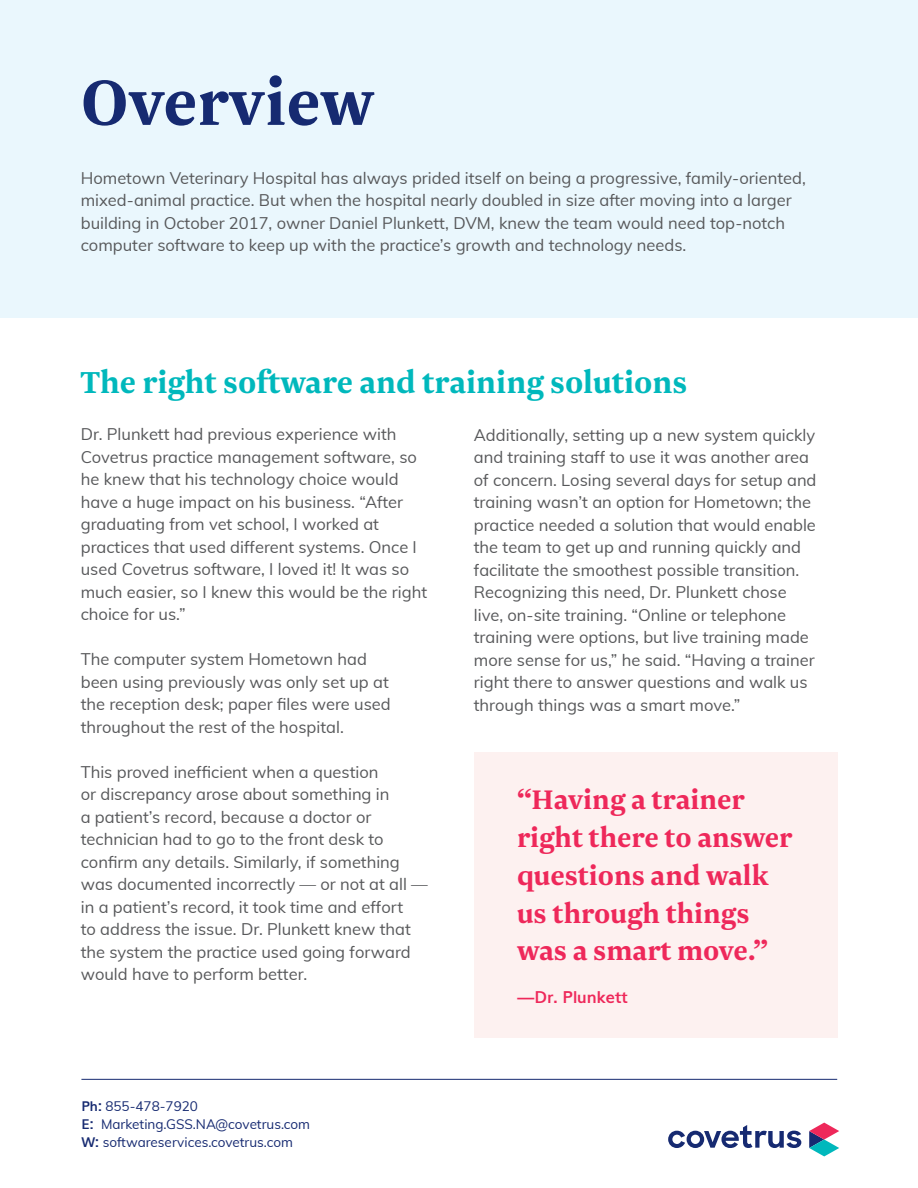
<style>
.page{position:relative;width:918px;height:1188px;background:#fff}
.page>*{position:absolute;margin:0;border:0;box-sizing:border-box;transform-origin:0 0}
.Heading{font:700 75px "Newzald";color:#162a71}
.Sub_heading{font:700 35.55px "Newzald";color:#00b8bc}
.t1{font:700 31.5px/37.8px "Newzald";color:#ee285a}
.Body_Copy{font:16.5px/22.5px "Muli";color:#57585a}
.Body_Copy-2{font:700 16.5px "Muli";color:#ee285a}
.t2{font:13.5px/18px "Muli";color:#162a71}
.s1{font-weight:700}
</style>
<div class="page">
<div style="left:0;top:0;width:918px;height:318px;background:#eaf7fd"></div>
<div style="left:474px;top:753px;width:363px;height:285px;background:#fdf1f0"></div>
<svg style="left:668px;top:1125px;width:133px;height:23px"></svg>
<svg style="left:809px;top:1123px;width:30px;height:33px"></svg>
<hr style="left:81px;top:1079px;width:756px;height:1px;background:#162a71">
<p class="Heading" style="left:81px;top:54px;width:295px">Overview</p>
<p class="Body_Copy" style="left:81px;top:166px;width:727px">Hometown Veterinary Hospital has always prided itself on being a progressive, family-oriented, mixed-animal practice. But when the hospital nearly doubled in size after moving into a larger building in October 2017, owner Daniel Plunkett, DVM, knew the team would need top-notch computer software to keep up with the practice’s growth and technology needs.</p>
<p class="Sub_heading" style="left:80px;top:359px;width:608px">The right software and training solutions</p>
<p class="Body_Copy" style="left:81px;top:423px;width:348px">Dr. Plunkett had previous experience with Covetrus practice management software, so he knew that his technology choice would have a huge impact on his business. “After graduating from vet school, I worked at practices that used different systems. Once I used Covetrus software, I loved it! It was so much easier, so I knew this would be the right choice for us.”</p>
<p class="Body_Copy" style="left:81px;top:648px;width:311px">The computer system Hometown had been using previously was only set up at the reception desk; paper files were used throughout the rest of the hospital.</p>
<p class="Body_Copy" style="left:81px;top:760px;width:349px">This proved inefficient when a question<br>or discrepancy arose about something in<br>a patient’s record, because a doctor or technician had to go to the front desk to confirm any details. Similarly, if something was documented incorrectly — or not at all — in a patient’s record, it took time and effort</p>
<p class="Body_Copy" style="left:81px;top:918px;width:332px;text-align:justify">to address the issue. Dr. Plunkett knew that the system the practice used going forward would have to perform better.</p>
<p class="t2" style="left:81px;top:1097px;width:118px"><span class="s1">Ph:</span> 855-478-7920</p>
<p class="t2" style="left:81px;top:1115px;width:230px"><span class="s1">E:</span> Marketing.GSS.NA@covetrus.com<br><span class="s1">W:</span> softwareservices.covetrus.com</p>
<p class="Body_Copy" style="left:474px;top:423px;width:343px">Additionally, setting up a new system quickly and training staff to use it was another area</p>
<p class="Body_Copy" style="left:474px;top:468px;width:344px">of concern. Losing several days for setup and</p>
<p class="Body_Copy" style="left:474px;top:490px;width:344px">training wasn’t an option for Hometown; the practice needed a solution that would enable the team to get up and running quickly and facilitate the smoothest possible transition.<br>Recognizing this need, Dr. Plunkett chose live, on-site training. “Online or telephone training were options, but live training made more sense for us,” he said. “Having a trainer right there to answer questions and walk us through things was a smart move.”</p>
<p class="t1" style="left:517px;top:780px;width:277px">“Having a trainer right there to answer questions and walk us through things was a smart move.”</p>
<p class="Body_Copy-2" style="left:517px;top:984px;width:113px">—Dr. Plunkett</p>
</div>
